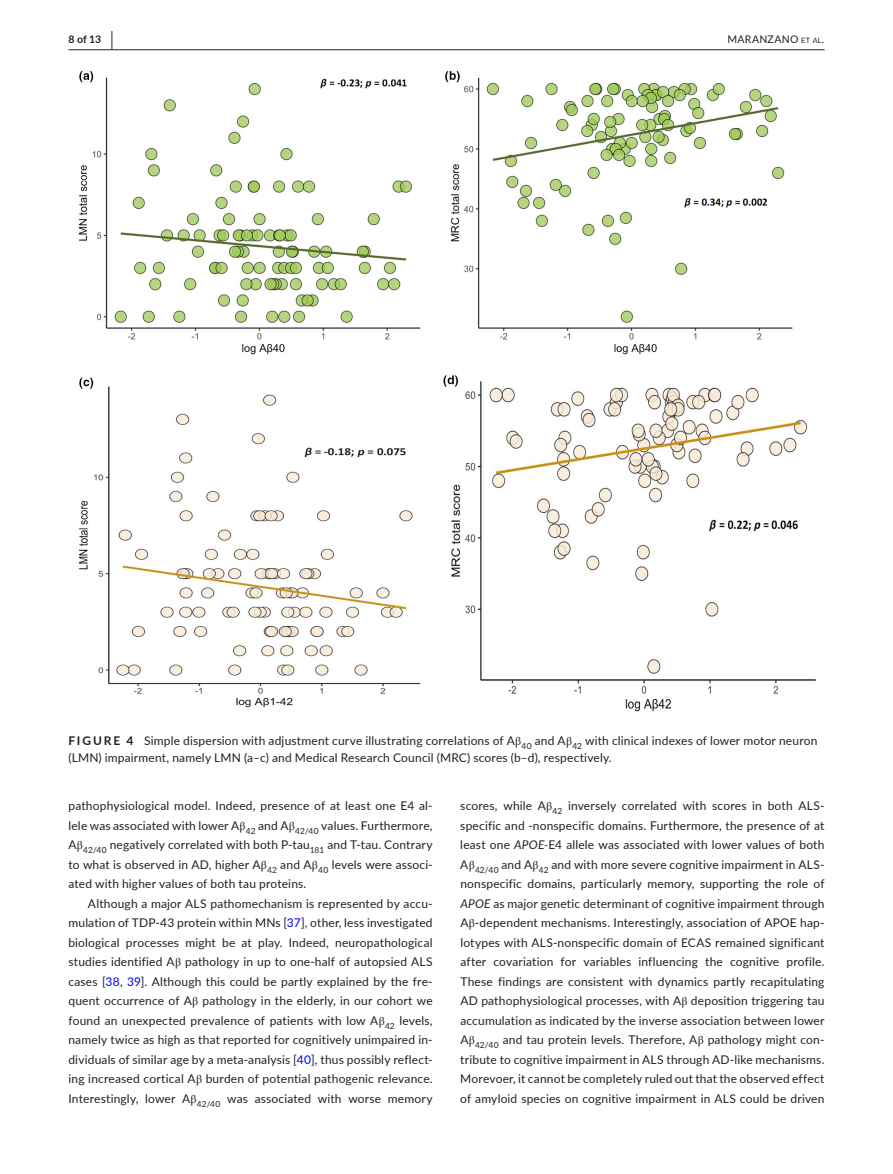
<style>
.page{position:relative;width:893px;height:1174px;background:#fff}
.page>*{position:absolute;margin:0;border:0;box-sizing:border-box;transform-origin:0 0}
.t1{font:12px/19.5px "Lato";letter-spacing:.015em;color:#231f20;text-align:justify}
.t2{font:10.5px "Lato";letter-spacing:.025em;color:#231f20}
.t3{font:700 10.5px "Lato";color:#231f20}
.s1{font-size:19.5px}
.s2{font-size:7.35px}
.s3{font-weight:700}
.s4{font-family:"STIX"}
.s5{color:#00f}
.s6{font-style:italic}
</style>
<div class="page">
<hr style="left:68px;top:49px;width:756px;height:1px;background:#231f20">
<img style="left:78px;top:71px;width:738px;height:641px">
<p class="t3" style="left:68px;top:31px;width:46px">8 of 13 <span class="s1">|</span></p>
<p class="t2" style="left:727px;top:31px;width:98px">MARANZANO <span class="s2">et al</span>.</p>
<p class="t1" style="left:68px;top:732px;width:751px;line-height:16.5px"><span class="s3">FIGURE 4</span> Simple dispersion with adjustment curve illustrating correlations of A<span class="s4">β</span><sub>40</sub> and A<span class="s4">β</span><sub>42</sub> with clinical indexes of lower motor neuron (LMN) impairment, namely LMN (a–c) and Medical Research Council (MRC) scores (b–d), respectively.</p>
<p class="t1" style="left:68px;top:795px;width:366px">pathophysiological model. Indeed, presence of at least one E4 al&shy;lele was associated with lower A<span class="s4">β</span><sub>42</sub> and A<span class="s4">β</span><sub>42/40</sub> values. Furthermore, A<span class="s4">β</span><sub>42/40</sub> negatively correlated with both P-tau<sub>181</sub> and T-tau. Contrary to what is observed in AD, higher A<span class="s4">β</span><sub>42</sub> and A<span class="s4">β</span><sub>40</sub> levels were associ&shy;ated with higher values of both tau proteins.</p>
<p class="t1" style="left:68px;top:893px;width:366px;text-indent:20px">Although a major ALS pathomechanism is represented by accu&shy;mulation of TDP-43 protein within MNs [<span class="s5">37</span>], other, less investigated biological processes might be at play. Indeed, neuropathological studies identified A<span class="s4">β</span> pathology in up to one-half of autopsied ALS cases [<span class="s5">38, 39</span>]. Although this could be partly explained by the fre&shy;quent occurrence of A<span class="s4">β</span> pathology in the elderly, in our cohort we found an unexpected prevalence of patients with low A<span class="s4">β</span><sub>42</sub> levels, namely twice as high as that reported for cognitively unimpaired in&shy;dividuals of similar age by a meta-analysis [<span class="s5">40</span>], thus possibly reflect&shy;ing increased cortical A<span class="s4">β</span> burden of potential pathogenic relevance.<br>Interestingly, lower A<span class="s4">β</span><sub>42/40</sub> was associated with worse memory</p>
<p class="t1" style="left:460px;top:795px;width:366px">scores, while A<span class="s4">β</span><sub>42</sub> inversely correlated with scores in both ALS&shy;specific and -nonspecific domains. Furthermore, the presence of at least one <span class="s6">APOE-</span>E4 allele was associated with lower values of both A<span class="s4">β</span><sub>42/40</sub> and A<span class="s4">β</span><sub>42</sub> and with more severe cognitive impairment in ALS&shy;nonspecific domains, particularly memory, supporting the role of <span class="s6">APOE</span> as major genetic determinant of cognitive impairment through A<span class="s4">β</span>-dependent mechanisms. Interestingly, association of APOE hap&shy;lotypes with ALS-nonspecific domain of ECAS remained significant after covariation for variables influencing the cognitive profile.<br>These findings are consistent with dynamics partly recapitulating AD pathophysiological processes, with A<span class="s4">β</span> deposition triggering tau accumulation as indicated by the inverse association between lower A<span class="s4">β</span><sub>42/40</sub> and tau protein levels. Therefore, A<span class="s4">β</span> pathology might con&shy;tribute to cognitive impairment in ALS through AD-like mechanisms.<br>Morevoer, it cannot be completely ruled out that the observed effect of amyloid species on cognitive impairment in ALS could be driven</p>
</div>
